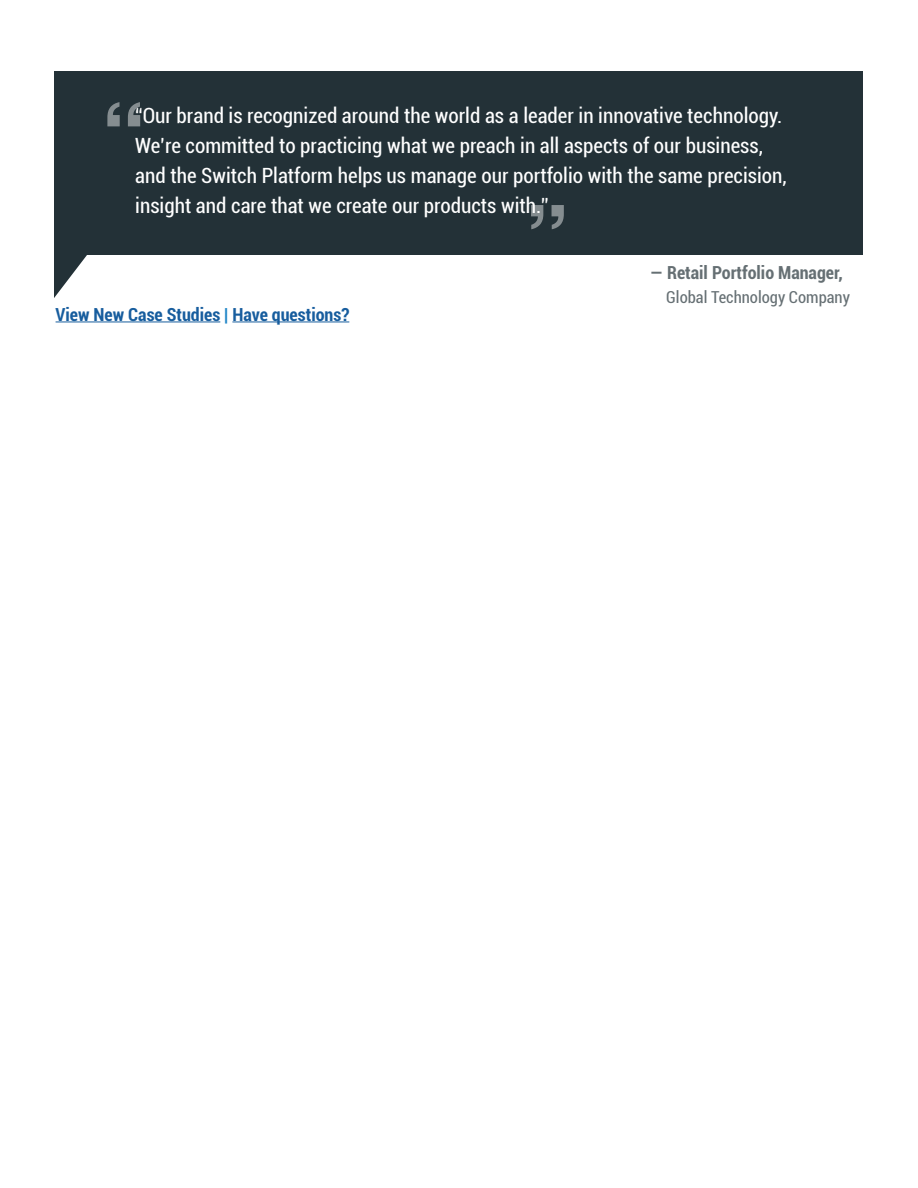
<style>
.page{position:relative;width:918px;height:1188px;background:#fff}
.page>*{position:absolute;margin:0;border:0;box-sizing:border-box;transform-origin:0 0}
.t1{font:700 88.5px "Helvetica";color:#fff}
.t2{font:condensed 21px/30px "Roboto";color:#fff}
.Paragraph_Style_2{font:700 condensed 18px "Roboto";color:#175d9e}
.t3{font:700 condensed 18px "Roboto";color:#233137}
.t4{font:condensed 16.5px "Roboto";color:#233137}
.s1{color:#2287c8}
</style>
<div class="page">
<hr style="left:56px;top:322px;width:164px;height:1px;background:#175d9e">
<hr style="left:232px;top:322px;width:117px;height:1px;background:#175d9e">
<div style="left:54px;top:71px;width:808px;height:184px;background:#233137"></div>
<svg style="left:54px;top:255px;width:33px;height:43px"></svg>
<h1 class="t1" style="left:101px;top:64px;width:46px">“</h1>
<p class="t2" style="left:135px;top:100px;width:653px">“Our brand is recognized around the world as a leader in innovative technology.<br>We’re committed to practicing what we preach in all aspects of our business, and the Switch Platform helps us manage our portfolio with the same precision, insight and care that we create our products with.”</p>
<h1 class="t1" style="left:570px;top:268px;width:46px;rotate:-180deg">“</h1>
<p class="Paragraph_Style_2" style="left:56px;top:302px;width:295px">View New Case Studies <span class="s1">|</span> Have questions?</p>
<p class="t3" style="left:650px;top:260px;width:194px">— Retail Portfolio Manager,</p>
<p class="t4" style="left:666px;top:286px;width:185px">Global Technology Company</p>
</div>
